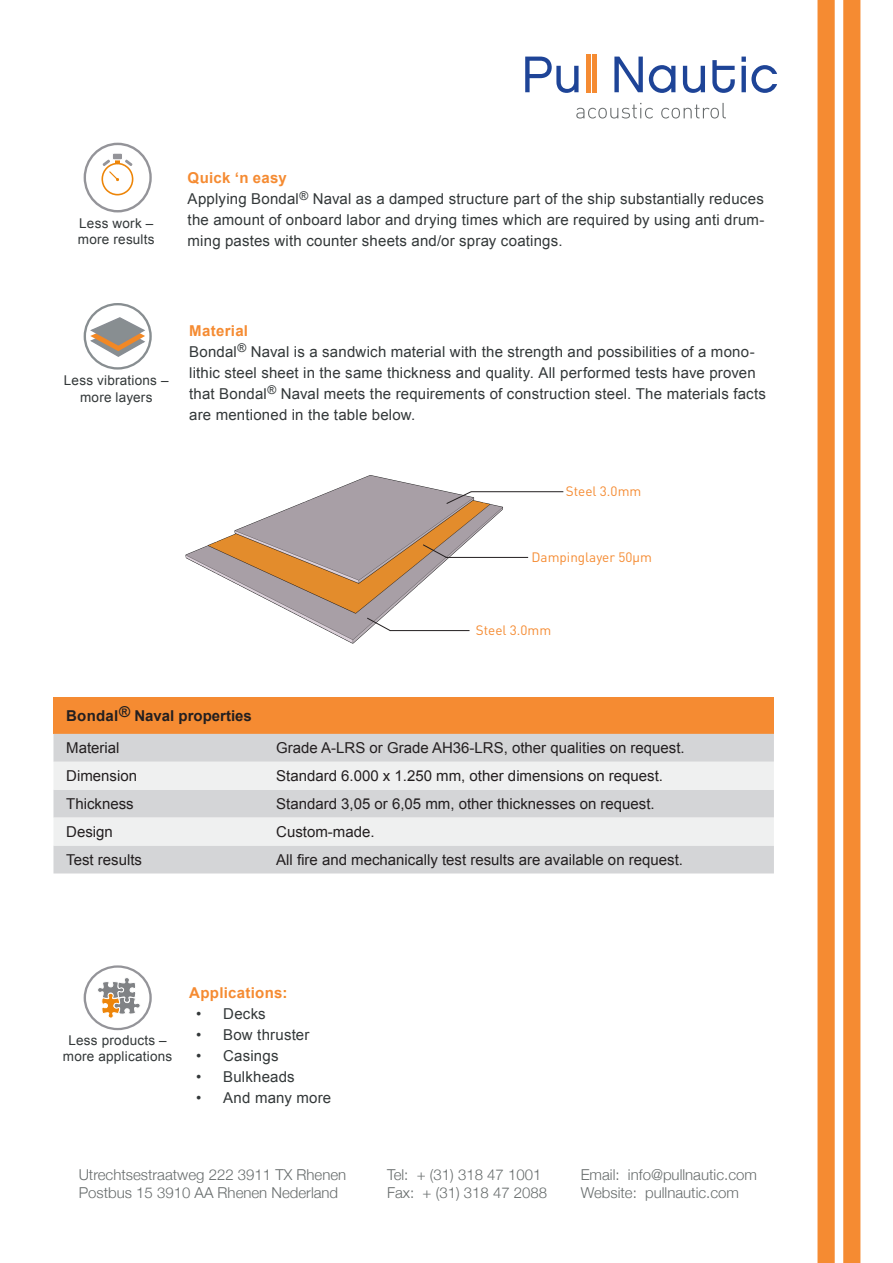
<style>
.page{position:relative;width:893px;height:1263px;background:#fff}
.page>*{position:absolute;margin:0;border:0;box-sizing:border-box;transform-origin:0 0}
.t1{font:15px/21px "Arial";letter-spacing:.015em;color:#333839;text-align:justify}
.t2{font:15px "Arial";color:#231f20}
.t3{font:300 15px "Helvetica Neue";color:#676c6c}
.t4{font:700 15px "Arial";letter-spacing:.02em;color:#f58b32}
.t5{font:700 15px "Arial";color:#231f20}
.t6{font:13.5px/16.2px "Arial";letter-spacing:.02em;color:#333839;text-align:center}
.t7{font:13.5px "DIN";color:#f58b32}
.s1{color:#f28823}
</style>
<div class="page">
<svg style="left:525px;top:57px;width:54px;height:36px"></svg>
<hr style="left:586px;top:54px;width:4px;height:38px;background:#f58b32">
<div style="left:592px;top:54px;width:5px;height:38px;background:#f58b32"></div>
<svg style="left:614px;top:57px;width:29px;height:35px"></svg>
<svg style="left:649px;top:65px;width:26px;height:28px"></svg>
<svg style="left:683px;top:66px;width:22px;height:27px"></svg>
<svg style="left:712px;top:60px;width:23px;height:33px"></svg>
<svg style="left:741px;top:57px;width:36px;height:36px"></svg>
<svg style="left:576px;top:103px;width:77px;height:16px"></svg>
<svg style="left:661px;top:103px;width:65px;height:16px"></svg>
<div style="left:817px;top:0;width:18px;height:1263px;background:#f58b32"></div>
<div style="left:843px;top:0;width:17px;height:1263px;background:#f58b32"></div>
<svg style="left:84px;top:143px;width:68px;height:69px"></svg>
<svg style="left:84px;top:965px;width:68px;height:65px"></svg>
<img style="left:185px;top:475px;width:379px;height:169px">
<svg style="left:446px;top:491px;width:26px;height:13px"></svg>
<hr style="left:471px;top:491px;width:92px;height:1px;background:#231f20">
<svg style="left:422px;top:544px;width:25px;height:14px"></svg>
<hr style="left:446px;top:557px;width:82px;height:1px;background:#231f20">
<svg style="left:366px;top:617px;width:25px;height:15px"></svg>
<hr style="left:390px;top:630px;width:79px;height:1px;background:#231f20">
<svg style="left:84px;top:303px;width:68px;height:67px"></svg>
<div style="left:53px;top:697px;width:721px;height:37px;background:#f58b32"></div>
<div style="left:53px;top:734px;width:721px;height:139px;background:#d4d5d7"></div>
<svg style="left:53px;top:762px;width:721px;height:83px;fill:#eff0f0"></svg>
<p class="t6" style="left:79px;top:215px;width:76px">Less work –</p>
<p class="t6" style="left:78px;top:231px;width:78px">more results</p>
<p class="t4" style="left:188px;top:168px;width:101px">Quick ‘n easy</p>
<p class="t1" style="left:188px;top:189px;width:578px">Applying Bondal<sup>®</sup> Naval as a damped structure part of the ship substantially reduces the amount of onboard labor and drying times which are required by using anti drum&shy;ming pastes with counter sheets and/or spray coatings.</p>
<p class="t6" style="left:64px;top:373px;width:106px">Less vibrations – more layers</p>
<p class="t4" style="left:189px;top:321px;width:60px">Material</p>
<p class="t1" style="left:189px;top:341px;width:578px;text-align:left">Bondal<sup>®</sup> Naval is a sandwich material with the strength and possibilities of a mono&shy;lithic steel sheet in the same thickness and quality. All performed tests have proven that Bondal<sup>®</sup> Naval meets the requirements of construction steel. The materials facts are mentioned in the table below.</p>
<p class="t7" style="left:566px;top:483px;width:77px">Steel 3.0mm</p>
<p class="t7" style="left:531px;top:548px;width:122px">Dampinglayer 50µm</p>
<p class="t7" style="left:476px;top:622px;width:77px">Steel 3.0mm</p>
<p class="t5" style="left:66px;top:706px;width:187px">Bondal® Naval properties</p>
<p class="t2" style="left:66px;top:738px;width:55px">Material</p>
<p class="t2" style="left:276px;top:738px;width:410px">Grade A-LRS or Grade AH36-LRS, other qualities on request.</p>
<p class="t2" style="left:66px;top:766px;width:72px">Dimension</p>
<p class="t2" style="left:276px;top:766px;width:388px">Standard 6.000 x 1.250 mm, other dimensions on request.</p>
<p class="t2" style="left:66px;top:794px;width:69px">Thickness</p>
<p class="t2" style="left:276px;top:794px;width:380px">Standard 3,05 or 6,05 mm, other thicknesses on request.</p>
<p class="t2" style="left:66px;top:822px;width:48px">Design</p>
<p class="t2" style="left:276px;top:822px;width:100px">Custom-made.</p>
<p class="t2" style="left:66px;top:850px;width:77px">Test results</p>
<p class="t2" style="left:276px;top:850px;width:408px">All fire and mechanically test results are available on request.</p>
<p class="t6" style="left:63px;top:1032px;width:111px">Less products – more applications</p>
<p class="t4" style="left:189px;top:982px;width:100px">Applications<span class="s1">:</span></p>
<p class="t1" style="left:196px;top:1003px;width:71px">• Decks</p>
<p class="t1" style="left:196px;top:1024px;width:115px">• Bow thruster</p>
<p class="t1" style="left:196px;top:1045px;width:84px">• Casings</p>
<p class="t1" style="left:196px;top:1066px;width:100px">• Bulkheads</p>
<p class="t1" style="left:196px;top:1087px;width:136px">• And many more</p>
<p class="t3" style="left:79px;top:1162px;width:269px">Utrechtsestraatweg 222 3911 TX Rhenen</p>
<p class="t3" style="left:79px;top:1180px;width:261px">Postbus 15 3910 AA Rhenen Nederland</p>
<p class="t3" style="left:387px;top:1162px;width:156px">Tel: + (31) 318 47 1001</p>
<p class="t3" style="left:387px;top:1180px;width:162px">Fax: + (31) 318 47 2088</p>
<p class="t3" style="left:581px;top:1162px;width:178px">Email: info@pullnautic.com</p>
<p class="t3" style="left:581px;top:1180px;width:160px">Website: pullnautic.com</p>
</div>
